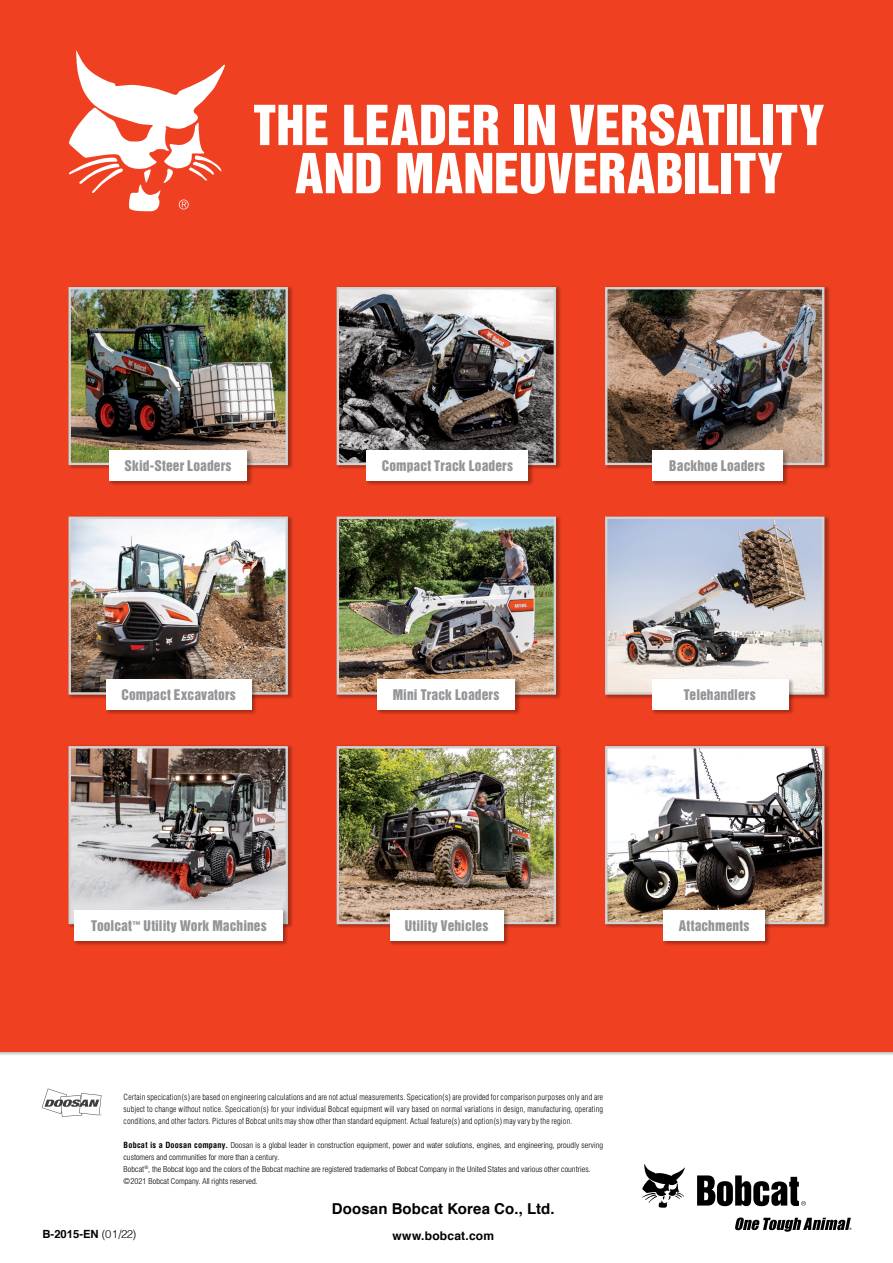
<style>
.page{position:relative;width:893px;height:1263px;background:#fff}
.page>*{position:absolute;margin:0;border:0;box-sizing:border-box;transform-origin:0 0}
.t1{font:50.4px/48.2px "Helvetica Inserat";letter-spacing:.005em;color:#fff;text-align:center}
.t2{font:700 15px "Helvetica";letter-spacing:.005em;color:#000}
.t3{font:13.5px "Helvetica Inserat";letter-spacing:.01em;color:#939598}
.t4{font:700 12px "Helvetica";letter-spacing:.02em;color:#000}
.t5{font:700 11.25px "Helvetica";color:#000}
.t6{font:300 condensed 8.25px/12px "Helvetica";letter-spacing:.02em;color:#000;text-align:justify}
.t7{font:300 condensed 8.25px/12px "Helvetica Neue LT Pro";letter-spacing:.01em;color:#000}
.s1{font-family:"Helvetica";font-weight:700}
.s2{font-family:"Arial"}
.s3{font-weight:300}
</style>
<div class="page">
<div style="left:0;top:0;width:893px;height:1051px;background:#ef4122"></div>
<div style="left:68px;top:744px;width:226px;height:186px;background:#000;opacity:.3"></div>
<img style="left:72px;top:749px;width:213px;height:172px">
<div style="left:69px;top:746px;width:219px;height:178px;border:2px solid #d1d3d4"></div>
<div style="left:336px;top:744px;width:226px;height:186px;background:#000;opacity:.3"></div>
<img style="left:340px;top:749px;width:213px;height:172px">
<div style="left:337px;top:746px;width:219px;height:178px;border:2px solid #d1d3d4"></div>
<div style="left:68px;top:285px;width:226px;height:186px;background:#000;opacity:.3"></div>
<img style="left:72px;top:290px;width:213px;height:172px">
<div style="left:69px;top:287px;width:219px;height:178px;border:2px solid #d1d3d4"></div>
<div style="left:108px;top:449px;width:145px;height:37px;background:#000;opacity:.3"></div>
<div style="left:109px;top:450px;width:138px;height:31px;background:#fff"></div>
<div style="left:68px;top:515px;width:226px;height:185px;background:#000;opacity:.3"></div>
<img style="left:72px;top:520px;width:213px;height:172px">
<div style="left:69px;top:517px;width:219px;height:178px;border:2px solid #d1d3d4"></div>
<div style="left:336px;top:515px;width:226px;height:185px;background:#000;opacity:.3"></div>
<img style="left:340px;top:520px;width:213px;height:172px">
<div style="left:337px;top:517px;width:219px;height:178px;border:2px solid #d1d3d4"></div>
<div style="left:604px;top:744px;width:226px;height:186px;background:#000;opacity:.3"></div>
<img style="left:608px;top:749px;width:213px;height:172px">
<div style="left:605px;top:746px;width:219px;height:178px;border:2px solid #d1d3d4"></div>
<div style="left:336px;top:285px;width:226px;height:186px;background:#000;opacity:.3"></div>
<img style="left:340px;top:290px;width:213px;height:172px">
<div style="left:337px;top:287px;width:219px;height:178px;border:2px solid #d1d3d4"></div>
<div style="left:366px;top:449px;width:168px;height:37px;background:#000;opacity:.3"></div>
<div style="left:367px;top:450px;width:161px;height:31px;background:#fff"></div>
<div style="left:376px;top:678px;width:145px;height:37px;background:#000;opacity:.3"></div>
<div style="left:377px;top:679px;width:138px;height:31px;background:#fff"></div>
<div style="left:105px;top:678px;width:153px;height:37px;background:#000;opacity:.3"></div>
<div style="left:106px;top:679px;width:145px;height:31px;background:#fff"></div>
<div style="left:73px;top:909px;width:215px;height:37px;background:#000;opacity:.3"></div>
<div style="left:74px;top:910px;width:208px;height:31px;background:#fff"></div>
<div style="left:389px;top:909px;width:121px;height:37px;background:#000;opacity:.3"></div>
<div style="left:390px;top:910px;width:113px;height:31px;background:#fff"></div>
<div style="left:662px;top:909px;width:109px;height:37px;background:#000;opacity:.3"></div>
<div style="left:663px;top:910px;width:102px;height:31px;background:#fff"></div>
<svg style="left:69px;top:50px;width:156px;height:161px"></svg>
<div style="left:604px;top:285px;width:226px;height:186px;background:#000;opacity:.3"></div>
<img style="left:608px;top:290px;width:213px;height:172px">
<div style="left:605px;top:287px;width:219px;height:178px;border:2px solid #d1d3d4"></div>
<div style="left:604px;top:515px;width:226px;height:185px;background:#000;opacity:.3"></div>
<img style="left:608px;top:520px;width:213px;height:172px">
<div style="left:605px;top:517px;width:219px;height:178px;border:2px solid #d1d3d4"></div>
<div style="left:651px;top:449px;width:138px;height:37px;background:#000;opacity:.3"></div>
<div style="left:652px;top:450px;width:131px;height:31px;background:#fff"></div>
<div style="left:651px;top:678px;width:144px;height:37px;background:#000;opacity:.3"></div>
<div style="left:652px;top:679px;width:137px;height:31px;background:#fff"></div>
<svg style="left:42px;top:1088px;width:59px;height:29px"></svg>
<svg style="left:642px;top:1163px;width:43px;height:45px"></svg>
<svg style="left:697px;top:1175px;width:109px;height:31px"></svg>
<svg style="left:735px;top:1217px;width:116px;height:15px"></svg>
<h1 class="t1" style="left:254px;top:102px;width:572px">The leader in versatility and maneuverability</h1>
<h3 class="t3" style="left:125px;top:458px;width:109px">Skid-Steer Loaders</h3>
<h3 class="t3" style="left:382px;top:458px;width:133px">Compact Track Loaders</h3>
<h3 class="t3" style="left:121px;top:687px;width:116px">Compact Excavators</h3>
<h3 class="t3" style="left:393px;top:687px;width:108px">Mini Track Loaders</h3>
<h3 class="t3" style="left:669px;top:458px;width:97px">Backhoe Loaders</h3>
<h3 class="t3" style="left:684px;top:687px;width:73px">Telehandlers</h3>
<h3 class="t3" style="left:91px;top:917px;width:177px">Toolcat<sup>™</sup> Utility Work Machines</h3>
<h3 class="t3" style="left:405px;top:917px;width:85px">Utility Vehicles</h3>
<h3 class="t3" style="left:679px;top:917px;width:72px">Attachments</h3>
<p class="t6" style="left:124px;top:1090px;width:481px">Certain specication(s) are based on engineering calculations and are not actual measurements. Specication(s) are provided for comparison purposes only and are subject to change without notice. Specication(s) for your individual Bobcat equipment will vary based on normal variations in design, manufacturing, operating conditions, and other factors. Pictures of Bobcat units may show other than standard equipment. Actual feature(s) and option(s) may vary by the region.</p>
<p class="t7" style="left:124px;top:1138px;width:481px"><span class="s1">Bobcat is a Doosan company.</span> Doosan is a global leader in construction equipment, power and water solutions, engines, and engineering, proudly serving customers and communities for more than a century.<br>Bobcat<sup>®</sup>, the Bobcat logo and the colors of the Bobcat machine are registered trademarks of Bobcat Company in the United States and various other countries. ©2021 Bobcat Company. All rights reserved.</p>
<h2 class="t2" style="left:332px;top:1197px;width:224px">Doosan Bobcat Korea Co., Ltd.</h2>
<h3 class="t4" style="left:392px;top:1226px;width:103px">www.bobcat.com</h3>
<h3 class="t5" style="left:43px;top:1225px;width:95px">B-20<span class="s2">1</span>5-EN <span class="s3">(01/22)</span></h3>
</div>
